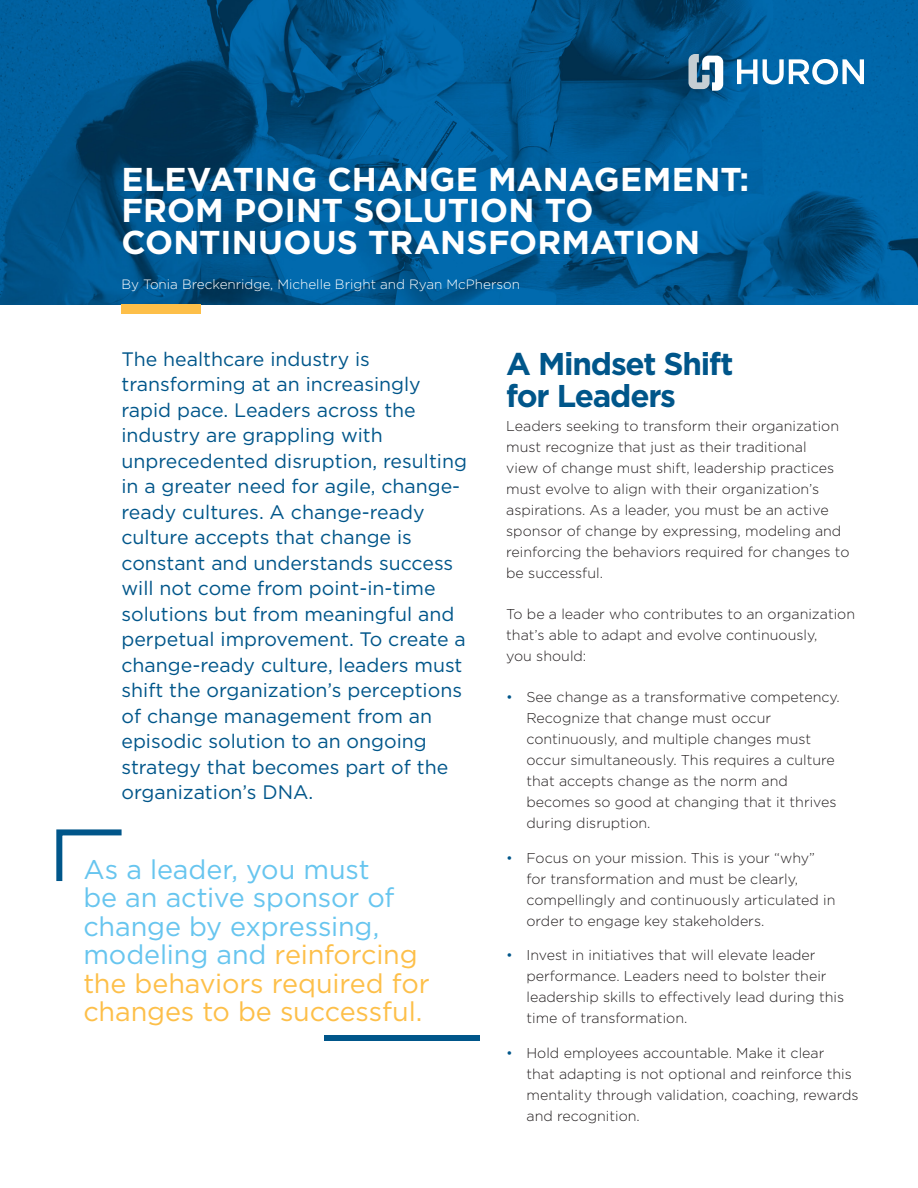
<style>
.page{position:relative;width:918px;height:1188px;background:#fff}
.page>*{position:absolute;margin:0;border:0;box-sizing:border-box;transform-origin:0 0}
.Article_Title{font:700 33px/31.5px "Gotham";color:#fff}
.Blue_Headers{font:700 31.5px/31.5px "Gotham";letter-spacing:-.04em;color:#00568a}
.Quotes_Callout{font:27px/28.5px "Gotham";letter-spacing:-.005em;color:#67c5ef}
.Opening_Paragraph{font:19.5px/25.5px "Gotham";color:#00568a}
.Body{font:300 14.25px/21px "Gotham";color:#231f20}
.By_line{font:300 13.5px "Gotham";color:#fff}
.s1{color:#00568a}
.s2{color:#fdbf49}
</style>
<div class="page">
<img style="left:0;top:0;width:918px;height:305px">
<div style="left:122px;top:305px;width:79px;height:9px;background:#fdbf49"></div>
<div style="left:324px;top:1036px;width:155px;height:5px;background:#00568a"></div>
<svg style="left:56px;top:829px;width:66px;height:52px"></svg>
<svg style="left:737px;top:59px;width:20px;height:25px"></svg>
<svg style="left:763px;top:59px;width:101px;height:26px"></svg>
<svg style="left:688px;top:54px;width:35px;height:37px"></svg>
<p class="Article_Title" style="left:122px;top:163px;width:629px">ELEVATING CHANGE MANAGEMENT:<br>FROM POINT SOLUTION TO<br>CONTINUOUS TRANSFORMATION</p>
<p class="By_line" style="left:122px;top:275px;width:400px">By Tonia Breckenridge, Michelle Bright and Ryan McPherson</p>
<p class="Opening_Paragraph" style="left:122px;top:345px;width:347px">The healthcare industry is transforming at an increasingly rapid pace. Leaders across the industry are grappling with unprecedented disruption, resulting in a greater need for agile, change&shy;ready cultures. A change-ready culture accepts that change is constant and understands success will not come from point-in-time solutions but from meaningful and perpetual improvement. To create a change-ready culture, leaders must shift the organization’s perceptions of change management from an episodic solution to an ongoing strategy that becomes part of the organization’s DNA.</p>
<p class="Blue_Headers" style="left:506px;top:348px;width:229px">A Mindset Shift for Leaders</p>
<p class="Body" style="left:506px;top:415px;width:345px">Leaders seeking to transform their organization must recognize that just as their traditional<br>view of change must shift, leadership practices must evolve to align with their organization’s aspirations. As a leader, you must be an active sponsor of change by expressing, modeling and reinforcing the behaviors required for changes to be successful.</p>
<p class="Body" style="left:506px;top:603px;width:350px">To be a leader who contributes to an organization that’s able to adapt and evolve continuously,<br>you should:</p>
<p class="Body" style="left:526px;top:686px;width:315px;text-indent:-20px"><span class="s1">•</span> See change as a transformative competency.<br>Recognize that change must occur continuously, and multiple changes must occur simultaneously. This requires a culture that accepts change as the norm and becomes so good at changing that it thrives during disruption.</p>
<p class="Body" style="left:526px;top:847px;width:310px;text-indent:-20px"><span class="s1">•</span> Focus on your mission. This is your “why” for transformation and must be clearly, compellingly and continuously articulated in order to engage key stakeholders.</p>
<p class="Body" style="left:526px;top:944px;width:319px;text-indent:-20px"><span class="s1">•</span> Invest in initiatives that will elevate leader performance. Leaders need to bolster their leadership skills to effectively lead during this time of transformation.</p>
<p class="Body" style="left:526px;top:1042px;width:334px;text-indent:-20px"><span class="s1">•</span> Hold employees accountable. Make it clear<br>that adapting is not optional and reinforce this mentality through validation, coaching, rewards and recognition.</p>
<p class="Quotes_Callout" style="left:83px;top:854px;width:348px">As a leader, you must<br>be an active sponsor of change by expressing, modeling and <span class="s2">reinforcing the behaviors required for changes to be successful.</span></p>
</div>
